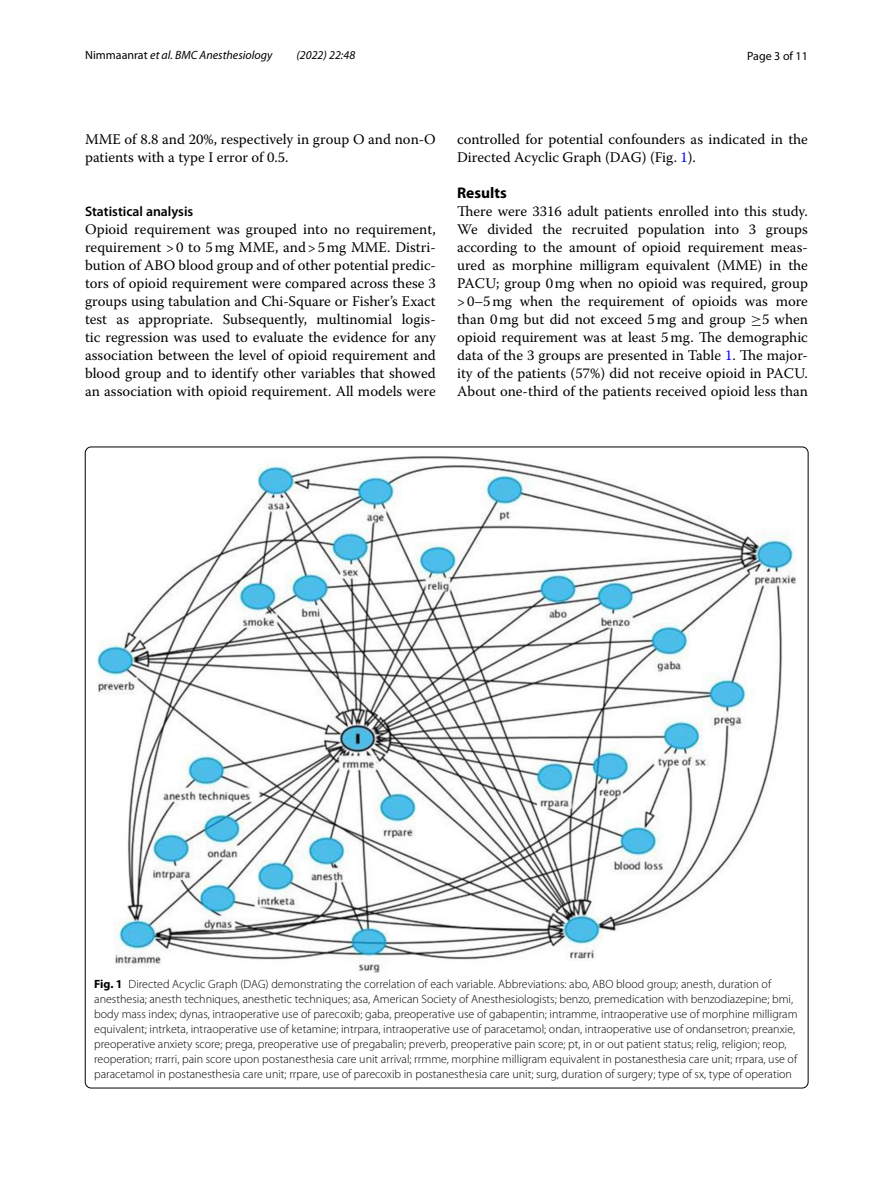
<style>
.page{position:relative;width:893px;height:1187px;background:#fff}
.page>*{position:absolute;margin:0;border:0;box-sizing:border-box;transform-origin:0 0}
.t1{font:700 15.45px "Myriad Pro";color:#000}
.t2{font:14.7px/18px "Warnock Pro";color:#000}
.t3{font:600 13.8px "Myriad Pro";color:#000}
.t4{font:300 12px/15px "Myriad Pro";color:#000}
.t5{font:italic 12px "Myriad Pro";color:#000}
.t6{font:12px "Myriad Pro";color:#000}
.s1{font-style:normal}
.s2{color:#00f}
.s3{font-family:"MTSY"}
.s4{font-weight:700}
</style>
<div class="page">
<img style="left:96px;top:456px;width:700px;height:516px">
<p class="t5" style="left:85px;top:48px;width:189px"><span class="s1">Nimmaanrat</span> et al. BMC Anesthesiology</p>
<p class="t5" style="left:297px;top:48px;width:60px">(2022) 22:48</p>
<p class="t6" style="left:747px;top:48px;width:62px">Page 3 of 11</p>
<p class="t2" style="left:85px;top:130px;width:352px">MME of 8.8 and 20%, respectively in group O and non-O patients with a type I error of 0.5.</p>
<p class="t3" style="left:85px;top:202px;width:110px">Statistical analysis</p>
<p class="t2" style="left:85px;top:220px;width:352px;text-align:justify">Opioid requirement was grouped into no requirement, requirement &gt;0 to 5mg MME, and&gt;5mg MME. Distri&shy;bution of ABO blood group and of other potential predic&shy;tors of opioid requirement were compared across these 3 groups using tabulation and Chi-Square or Fisher’s Exact test as appropriate. Subsequently, multinomial logis&shy;tic regression was used to evaluate the evidence for any association between the level of opioid requirement and blood group and to identify other variables that showed an association with opioid requirement. All models were</p>
<p class="t2" style="left:457px;top:130px;width:352px">controlled for potential confounders as indicated in the<br>Directed Acyclic Graph (DAG) (Fig. <span class="s2">1</span>).</p>
<p class="t1" style="left:457px;top:182px;width:51px">Results</p>
<p class="t2" style="left:457px;top:202px;width:352px;text-align:justify">There were 3316 adult patients enrolled into this study.<br>We divided the recruited population into 3 groups according to the amount of opioid requirement meas&shy;ured as morphine milligram equivalent (MME) in the PACU; group 0mg when no opioid was required, group &gt;0–5mg when the requirement of opioids was more than 0mg but did not exceed 5mg and group <span class="s3">≥</span>5 when opioid requirement was at least 5mg. The demographic data of the 3 groups are presented in Table <span class="s2">1</span>. The major&shy;ity of the patients (57%) did not receive opioid in PACU.<br>About one-third of the patients received opioid less than</p>
<p class="t4" style="left:94px;top:976px;width:705px"><span class="s4">Fig. 1</span> Directed Acyclic Graph (DAG) demonstrating the correlation of each variable. Abbreviations: abo, ABO blood group; anesth, duration of anesthesia; anesth techniques, anesthetic techniques; asa, American Society of Anesthesiologists; benzo, premedication with benzodiazepine; bmi, body mass index; dynas, intraoperative use of parecoxib; gaba, preoperative use of gabapentin; intramme, intraoperative use of morphine milligram equivalent; intrketa, intraoperative use of ketamine; intrpara, intraoperative use of paracetamol; ondan, intraoperative use of ondansetron; preanxie, preoperative anxiety score; prega, preoperative use of pregabalin; preverb, preoperative pain score; pt, in or out patient status; relig, religion; reop, reoperation; rrarri, pain score upon postanesthesia care unit arrival; rrmme, morphine milligram equivalent in postanesthesia care unit; rrpara, use of paracetamol in postanesthesia care unit; rrpare, use of parecoxib in postanesthesia care unit; surg, duration of surgery; type of sx, type of operation</p>
</div>
